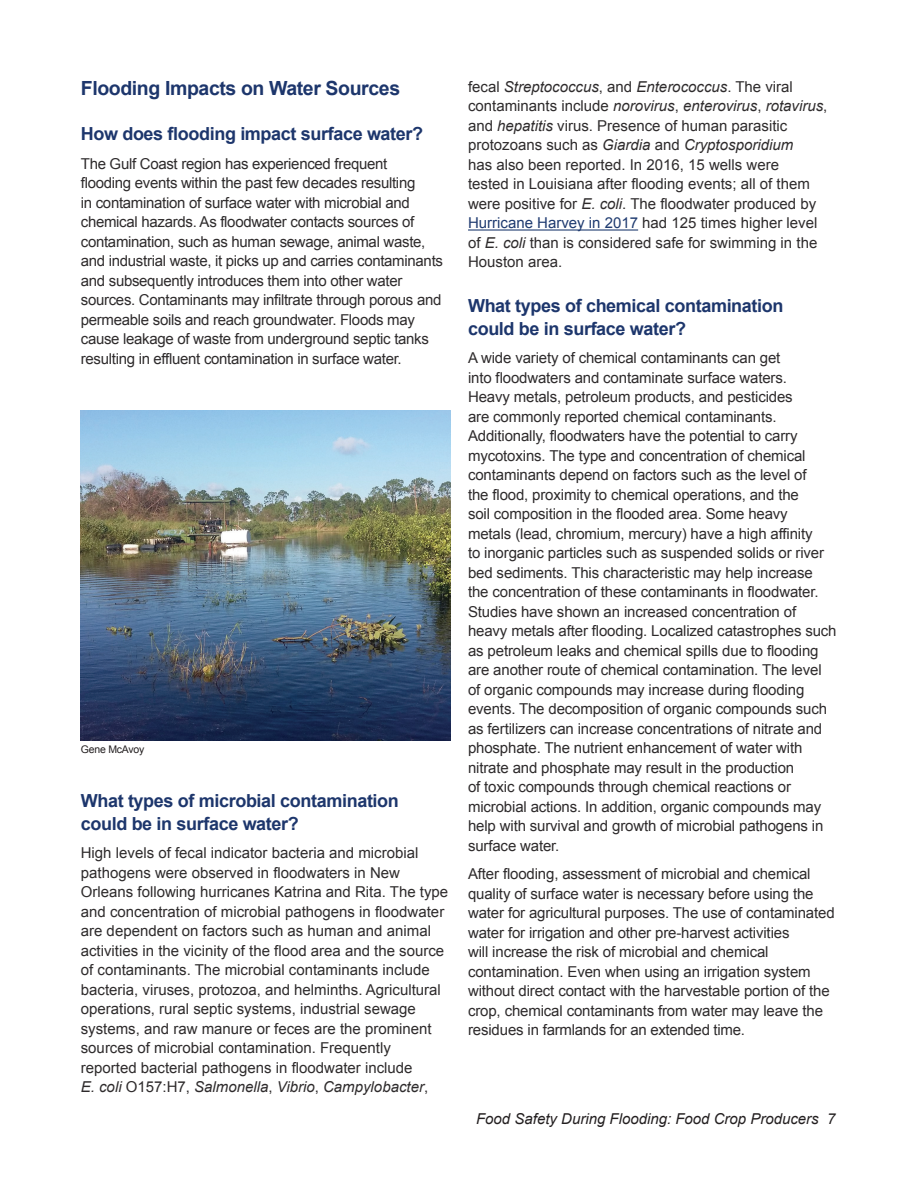
<style>
.page{position:relative;width:918px;height:1188px;background:#fff}
.page>*{position:absolute;margin:0;border:0;box-sizing:border-box;transform-origin:0 0}
.t1{font:700 19.5px "Arial";letter-spacing:-.02em;color:#1d366c}
.t2{font:700 18px/22.5px "Arial";letter-spacing:-.02em;color:#1d366c}
.t3{font:15px/19.5px "Arial";letter-spacing:-.01em;color:#2e2b2c}
.t4{font:italic 15px "Arial";color:#231f20}
.t5{font:10.5px "Arial";letter-spacing:-.02em;color:#231f20}
.s1{font-style:italic}
.s2{color:#1f3b70}
</style>
<div class="page">
<hr style="left:468px;top:229px;width:170px;height:2px;background:#1f3b70">
<img style="left:81px;top:410px;width:369px;height:331px">
<h1 class="t1" style="left:81px;top:76px;width:321px">Flooding Impacts on Water Sources</h1>
<p class="t2" style="left:81px;top:123px;width:344px">How does flooding impact surface water?</p>
<p class="t3" style="left:81px;top:154px;width:364px">The Gulf Coast region has experienced frequent<br>flooding events within the past few decades resulting<br>in contamination of surface water with microbial and chemical hazards. As floodwater contacts sources of contamination, such as human sewage, animal waste, and industrial waste, it picks up and carries contaminants and subsequently introduces them into other water sources. Contaminants may infiltrate through porous and permeable soils and reach groundwater. Floods may cause leakage of waste from underground septic tanks resulting in effluent contamination in surface water.</p>
<p class="t5" style="left:81px;top:742px;width:65px">Gene McAvoy</p>
<p class="t2" style="left:81px;top:790px;width:320px">What types of microbial contamination could be in surface water?</p>
<p class="t3" style="left:81px;top:843px;width:369px">High levels of fecal indicator bacteria and microbial pathogens were observed in floodwaters in New Orleans following hurricanes Katrina and Rita. The type and concentration of microbial pathogens in floodwater are dependent on factors such as human and animal activities in the vicinity of the flood area and the source of contaminants. The microbial contaminants include bacteria, viruses, protozoa, and helminths. Agricultural operations, rural septic systems, industrial sewage systems, and raw manure or feces are the prominent sources of microbial contamination. Frequently reported bacterial pathogens in floodwater include<br><span class="s1">E. coli</span> O157:H7, <span class="s1">Salmonella</span>, <span class="s1">Vibrio</span>, <span class="s1">Campylobacter</span>,</p>
<p class="t3" style="left:468px;top:77px;width:361px">fecal <span class="s1">Streptococcus</span>, and <span class="s1">Enterococcus</span>. The viral contaminants include <span class="s1">norovirus</span>, <span class="s1">enterovirus</span>, <span class="s1">rotavirus</span>, and <span class="s1">hepatitis</span> virus. Presence of human parasitic protozoans such as <span class="s1">Giardia</span> and <span class="s1">Cryptosporidium<br></span>has also been reported. In 2016, 15 wells were<br>tested in Louisiana after flooding events; all of them were positive for <span class="s1">E. coli</span>. The floodwater produced by <span class="s2">Hurricane Harvey in 2017</span> had 125 times higher level of <span class="s1">E. coli</span> than is considered safe for swimming in the Houston area.</p>
<p class="t2" style="left:468px;top:295px;width:317px">What types of chemical contamination could be in surface water?</p>
<p class="t3" style="left:468px;top:349px;width:370px">A wide variety of chemical contaminants can get<br>into floodwaters and contaminate surface waters.<br>Heavy metals, petroleum products, and pesticides<br>are commonly reported chemical contaminants.<br>Additionally, floodwaters have the potential to carry mycotoxins. The type and concentration of chemical contaminants depend on factors such as the level of<br>the flood, proximity to chemical operations, and the<br>soil composition in the flooded area. Some heavy<br>metals (lead, chromium, mercury) have a high affinity<br>to inorganic particles such as suspended solids or river bed sediments. This characteristic may help increase the concentration of these contaminants in floodwater.<br>Studies have shown an increased concentration of heavy metals after flooding. Localized catastrophes such as petroleum leaks and chemical spills due to flooding are another route of chemical contamination. The level of organic compounds may increase during flooding events. The decomposition of organic compounds such as fertilizers can increase concentrations of nitrate and phosphate. The nutrient enhancement of water with nitrate and phosphate may result in the production<br>of toxic compounds through chemical reactions or microbial actions. In addition, organic compounds may help with survival and growth of microbial pathogens in surface water.</p>
<p class="t3" style="left:468px;top:865px;width:368px">After flooding, assessment of microbial and chemical quality of surface water is necessary before using the water for agricultural purposes. The use of contaminated water for irrigation and other pre-harvest activities<br>will increase the risk of microbial and chemical contamination. Even when using an irrigation system without direct contact with the harvestable portion of the crop, chemical contaminants from water may leave the residues in farmlands for an extended time.</p>
<p class="t4" style="left:476px;top:1109px;width:361px">Food Safety During Flooding: Food Crop Producers 7</p>
</div>
